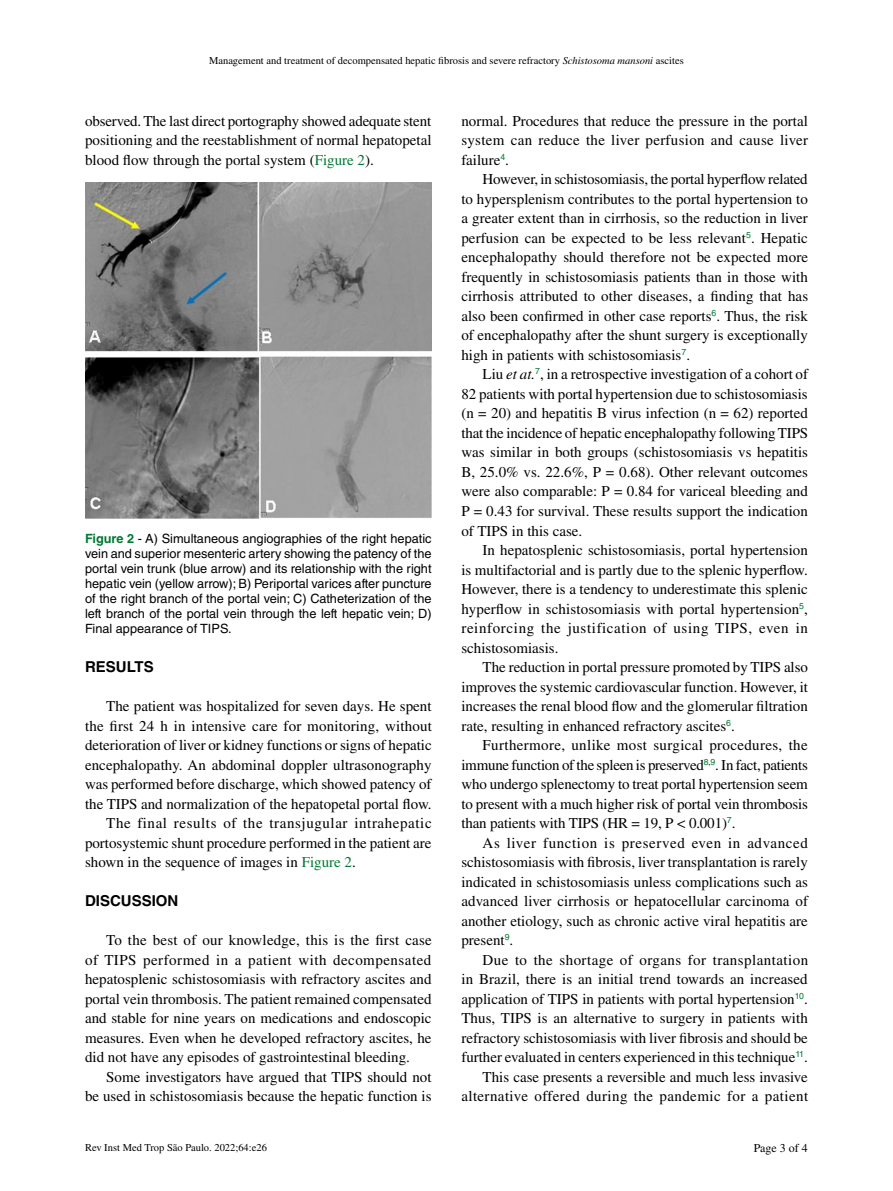
<style>
.page{position:relative;width:893px;height:1191px;background:#fff}
.page>*{position:absolute;margin:0;border:0;box-sizing:border-box;transform-origin:0 0}
.t1{font:15px/19.5px "Times LT Std";color:#000;text-align:justify}
.t2{font:15px "Times LT Std";letter-spacing:.04em;color:#000}
.t3{font:700 15px "Helvetica LT Std";color:#000}
.t4{font:12.75px/15px "Helvetica LT Std";color:#000;text-align:justify}
.t5{font:12px "Times LT Std";color:#000}
.t6{font:10.5px "Times LT Std";color:#000}
.s1{font-style:italic}
.s2{color:#007934}
.s3{font-weight:700;color:#007934}
</style>
<div class="page">
<img style="left:85px;top:182px;width:347px;height:336px">
<p class="t6" style="left:209px;top:55px;width:476px">Management and treatment of decompensated hepatic fibrosis and severe refractory <span class="s1">Schistosoma mansoni</span> ascites</p>
<p class="t1" style="left:85px;top:111px;width:348px">observed. The last direct portography showed adequate stent positioning and the reestablishment of normal hepatopetal blood flow through the portal system (<span class="s2">Figure 2</span>).</p>
<p class="t4" style="left:85px;top:531px;width:348px"><span class="s3">Figure 2</span> - A) Simultaneous angiographies of the right hepatic vein and superior mesenteric artery showing the patency of the portal vein trunk (blue arrow) and its relationship with the right hepatic vein (yellow arrow); B) Periportal varices after puncture of the right branch of the portal vein; C) Catheterization of the left branch of the portal vein through the left hepatic vein; D)<br>Final appearance of TIPS.</p>
<p class="t3" style="left:85px;top:657px;width:70px">RESULTS</p>
<p class="t1" style="left:106px;top:696px;width:327px">The patient was hospitalized for seven days. He spent</p>
<p class="t1" style="left:85px;top:715px;width:348px">the first 24 h in intensive care for monitoring, without</p>
<p class="t1" style="left:85px;top:735px;width:348px">deterioration of liver or kidney functions or signs of hepatic</p>
<p class="t1" style="left:85px;top:754px;width:348px">encephalopathy. An abdominal doppler ultrasonography</p>
<p class="t1" style="left:85px;top:774px;width:348px">was performed before discharge, which showed patency of</p>
<p class="t1" style="left:85px;top:793px;width:348px">the TIPS and normalization of the hepatopetal portal flow.</p>
<p class="t2" style="left:106px;top:814px;width:327px">The final results of the transjugular intrahepatic</p>
<p class="t1" style="left:85px;top:832px;width:348px">portosystemic shunt procedure performed in the patient are</p>
<p class="t1" style="left:85px;top:852px;width:272px">shown in the sequence of images in <span class="s2">Figure 2</span>.</p>
<p class="t3" style="left:85px;top:891px;width:95px">DISCUSSION</p>
<p class="t1" style="left:85px;top:930px;width:348px;text-indent:21px">To the best of our knowledge, this is the first case of TIPS performed in a patient with decompensated hepatosplenic schistosomiasis with refractory ascites and portal vein thrombosis. The patient remained compensated and stable for nine years on medications and endoscopic measures. Even when he developed refractory ascites, he did not have any episodes of gastrointestinal bleeding.</p>
<p class="t1" style="left:85px;top:1066px;width:348px;text-align:right">Some investigators have argued that TIPS should not<br>be used in schistosomiasis because the hepatic function is</p>
<p class="t6" style="left:85px;top:1142px;width:183px">Rev Inst Med Trop São Paulo. 2022;64:e26</p>
<p class="t1" style="left:461px;top:111px;width:348px">normal. Procedures that reduce the pressure in the portal system can reduce the liver perfusion and cause liver failure<sup>4</sup>.</p>
<p class="t1" style="left:461px;top:169px;width:348px;text-indent:21px">However, in schistosomiasis, the portal hyperflow related to hypersplenism contributes to the portal hypertension to a greater extent than in cirrhosis, so the reduction in liver perfusion can be expected to be less relevant<sup>5</sup>. Hepatic encephalopathy should therefore not be expected more frequently in schistosomiasis patients than in those with cirrhosis attributed to other diseases, a finding that has also been confirmed in other case reports<sup>6</sup>. Thus, the risk of encephalopathy after the shunt surgery is exceptionally high in patients with schistosomiasis<sup>7</sup>.</p>
<p class="t1" style="left:461px;top:364px;width:348px;text-indent:21px">Liu <span class="s1">et at.</span><sup>7</sup>, in a retrospective investigation of a cohort of 82 patients with portal hypertension due to schistosomiasis (n = 20) and hepatitis B virus infection (n = 62) reported that the incidence of hepatic encephalopathy following TIPS was similar in both groups (schistosomiasis vs hepatitis B, 25.0% vs. 22.6%, P = 0.68). Other relevant outcomes were also comparable: P = 0.84 for variceal bleeding and P = 0.43 for survival. These results support the indication of TIPS in this case.</p>
<p class="t1" style="left:461px;top:540px;width:348px;text-indent:21px">In hepatosplenic schistosomiasis, portal hypertension is multifactorial and is partly due to the splenic hyperflow.<br>However, there is a tendency to underestimate this splenic hyperflow in schistosomiasis with portal hypertension<sup>5</sup>, reinforcing the justification of using TIPS, even in schistosomiasis.</p>
<p class="t1" style="left:461px;top:657px;width:348px;text-indent:21px">The reduction in portal pressure promoted by TIPS also improves the systemic cardiovascular function. However, it increases the renal blood flow and the glomerular filtration rate, resulting in enhanced refractory ascites<sup>6</sup>.</p>
<p class="t1" style="left:461px;top:735px;width:348px;text-indent:21px">Furthermore, unlike most surgical procedures, the immune function of the spleen is preserved<sup>8</sup><sup>,</sup><sup>9</sup>. In fact, patients who undergo splenectomy to treat portal hypertension seem to present with a much higher risk of portal vein thrombosis than patients with TIPS (HR = 19, P &lt; 0.001)<sup>7</sup>.</p>
<p class="t1" style="left:461px;top:832px;width:348px;text-indent:21px">As liver function is preserved even in advanced schistosomiasis with fibrosis, liver transplantation is rarely indicated in schistosomiasis unless complications such as advanced liver cirrhosis or hepatocellular carcinoma of another etiology, such as chronic active viral hepatitis are present<sup>9</sup>.</p>
<p class="t1" style="left:461px;top:949px;width:348px;text-align:right">Due to the shortage of organs for transplantation<br>in Brazil, there is an initial trend towards an increased application of TIPS in patients with portal hypertension<sup>10</sup>.<br>Thus, TIPS is an alternative to surgery in patients with refractory schistosomiasis with liver fibrosis and should be further evaluated in centers experienced in this technique<sup>11</sup>.<br>This case presents a reversible and much less invasive alternative offered during the pandemic for a patient</p>
<p class="t5" style="left:754px;top:1141px;width:56px">Page 3 of 4</p>
</div>
